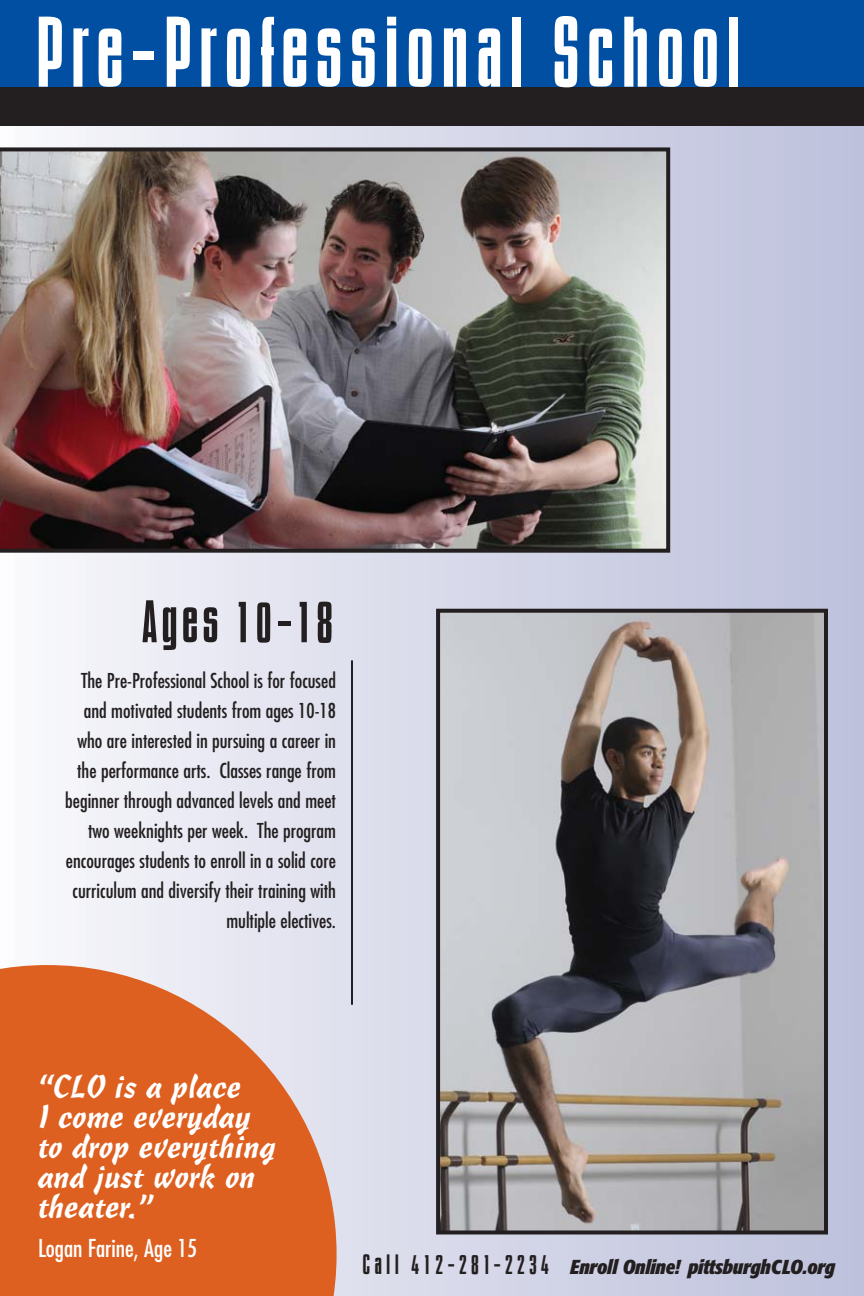
<style>
.page{position:relative;width:864px;height:1296px;background:#fff}
.page>*{position:absolute;margin:0;border:0;box-sizing:border-box;transform-origin:0 0}
.t1{font:700 100px "Bisteck";letter-spacing:.055em;color:#fff}
.t2{font:700 60px "Bisteck";letter-spacing:.055em;color:#231f20}
.t3{font:32px/30px "Cascade Script";color:#fff}
.t4{font:condensed 24px "Futura";color:#fff}
.t5{font:condensed 20px/30px "Futura";color:#231f20;text-align:right}
.t6{font:italic 700 condensed 20px "Formata";letter-spacing:-.015em;color:#231f20}
.s1{font-family:"Bisteck";font-style:normal;font-stretch:normal;font-size:28px}
</style>
<div class="page">
<div style="left:0;top:0;width:864px;height:1296px;background:linear-gradient(to right,#f8f8fb,#bbbed9)"></div>
<div style="left:0;top:0;width:864px;height:126px;background:#231f20"></div>
<div style="left:0;top:0;width:864px;height:86px;background:#004fa3"></div>
<img style="left:0;top:147px;width:670px;height:406px">
<svg style="left:0;top:965px;width:337px;height:331px;background:#df7542"></svg>
<img style="left:441px;top:614px;width:382px;height:615px">
<div style="left:436px;top:609px;width:392px;height:625px;border:4px solid #231f20"></div>
<hr style="left:351px;top:660px;width:2px;height:345px;background:#231f20">
<h1 class="t1" style="left:38px;top:17px;width:708px">Pre-Professional School</h1>
<h2 class="t2" style="left:144px;top:600px;width:193px">Ages 10-18</h2>
<p class="t5" style="left:65px;top:667px;width:272px">The Pre-Professional School is for focused and motivated students from ages 10-18 who are interested in pursuing a career in the performance arts. Classes range from beginner through advanced levels and meet two weeknights per week. The program encourages students to enroll in a solid core curriculum and diversify their training with multiple electives.</p>
<h3 class="t3" style="left:38px;top:1074px;width:239px">“CLO is a place<br>I come everyday to drop everything and just work on theater.”</h3>
<p class="t4" style="left:38px;top:1237px;width:161px">Logan Farine, Age 15</p>
<p class="t6" style="left:363px;top:1258px;width:473px"><span class="s1">C a l l 4 1 2 - 2 8 1- 2 2 3 4</span> Enroll Online! pittsburghCLO.org</p>
</div>
